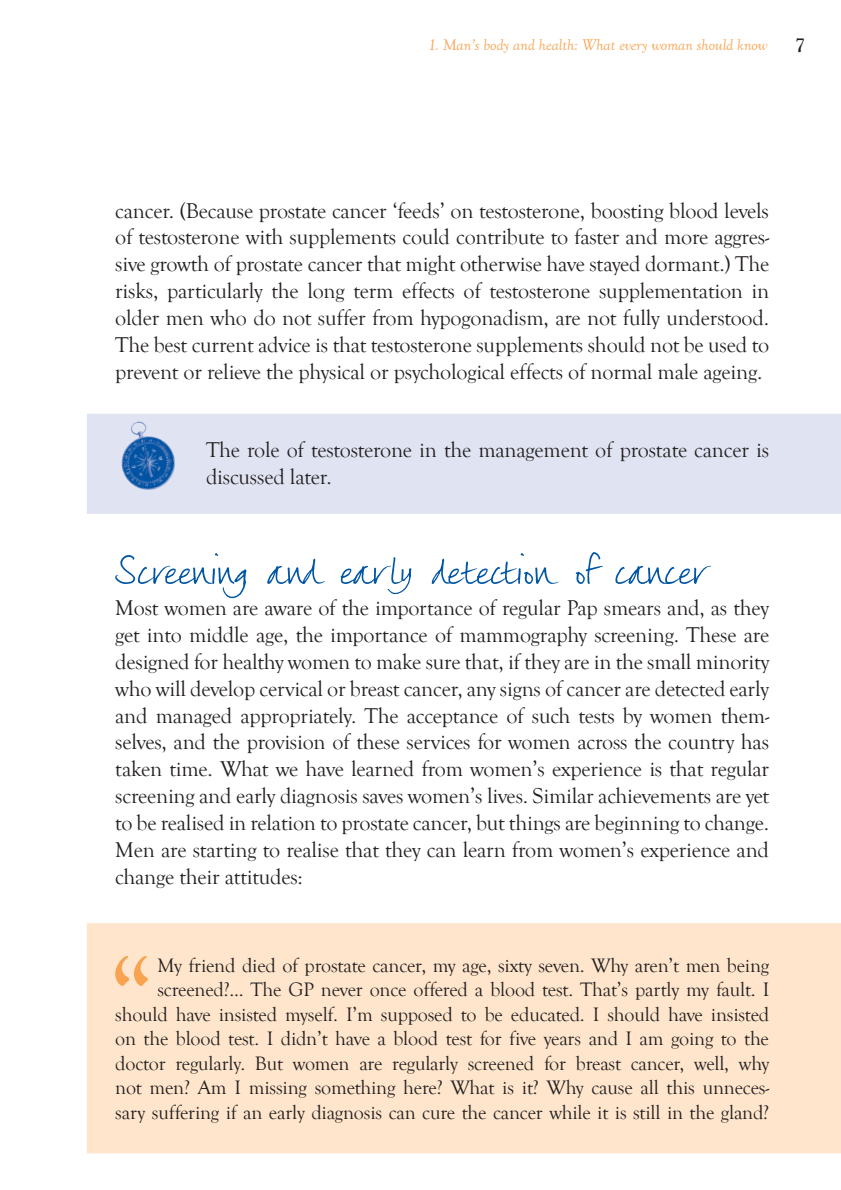
<style>
.page{position:relative;width:841px;height:1190px;background:#fff}
.page>*{position:absolute;margin:0;border:0;box-sizing:border-box;transform-origin:0 0}
.t1{font:22px/26.8px "Goudy Old Style T";letter-spacing:-.01em;color:#231f20;text-align:justify}
.t2{font:20px/24.4px "Goudy Old Style T";letter-spacing:-.01em;color:#231f20;text-align:right}
.t3{font:italic 16px "Goudy Old Style T";color:#f9a350}
</style>
<div class="page">
<div style="left:87px;top:923px;width:753px;height:230px;background:#fee5cb"></div>
<hr style="left:87px;top:1189px;width:753px;height:1px;background:#fee5cb">
<div style="left:87px;top:413px;width:753px;height:100px;background:#e0e4f2"></div>
<svg style="left:115px;top:552px;width:595px;height:46px"></svg>
<svg style="left:115px;top:956px;width:33px;height:29px"></svg>
<img style="left:121px;top:421px;width:54px;height:69px">
<p class="t3" style="left:428px;top:36px;width:341px">1. Man’s body and health: What every woman should know</p>
<p class="t1" style="left:115px;top:197px;width:655px">cancer. (Because prostate cancer ‘feeds’ on testosterone, boosting blood levels of testosterone with supplements could contribute to faster and more aggres&shy;sive growth of prostate cancer that might otherwise have stayed dormant.) The risks, particularly the long term effects of testosterone supplementation in older men who do not suffer from hypogonadism, are not fully understood.<br>The best current advice is that testosterone supplements should not be used to prevent or relieve the physical or psychological effects of normal male ageing.</p>
<p class="t1" style="left:206px;top:437px;width:564px">The role of testosterone in the management of prostate cancer is discussed later.</p>
<p class="t1" style="left:115px;top:595px;width:655px">Most women are aware of the importance of regular Pap smears and, as they get into middle age, the importance of mammography screening. These are designed for healthy women to make sure that, if they are in the small minority who will develop cervical or breast cancer, any signs of cancer are detected early and managed appropriately. The acceptance of such tests by women them&shy;selves, and the provision of these services for women across the country has taken time. What we have learned from women’s experience is that regular screening and early diagnosis saves women’s lives. Similar achievements are yet to be realised in relation to prostate cancer, but things are beginning to change.<br>Men are starting to realise that they can learn from women’s experience and change their attitudes:</p>
<p class="t2" style="left:115px;top:953px;width:655px">My friend died of prostate cancer, my age, sixty seven. Why aren’t men being screened?... The GP never once offered a blood test. That’s partly my fault. I should have insisted myself. I’m supposed to be educated. I should have insisted on the blood test. I didn’t have a blood test for five years and I am going to the doctor regularly. But women are regularly screened for breast cancer, well, why not men? Am I missing something here? What is it? Why cause all this unneces&shy;sary suffering if an early diagnosis can cure the cancer while it is still in the gland?</p>
</div>
